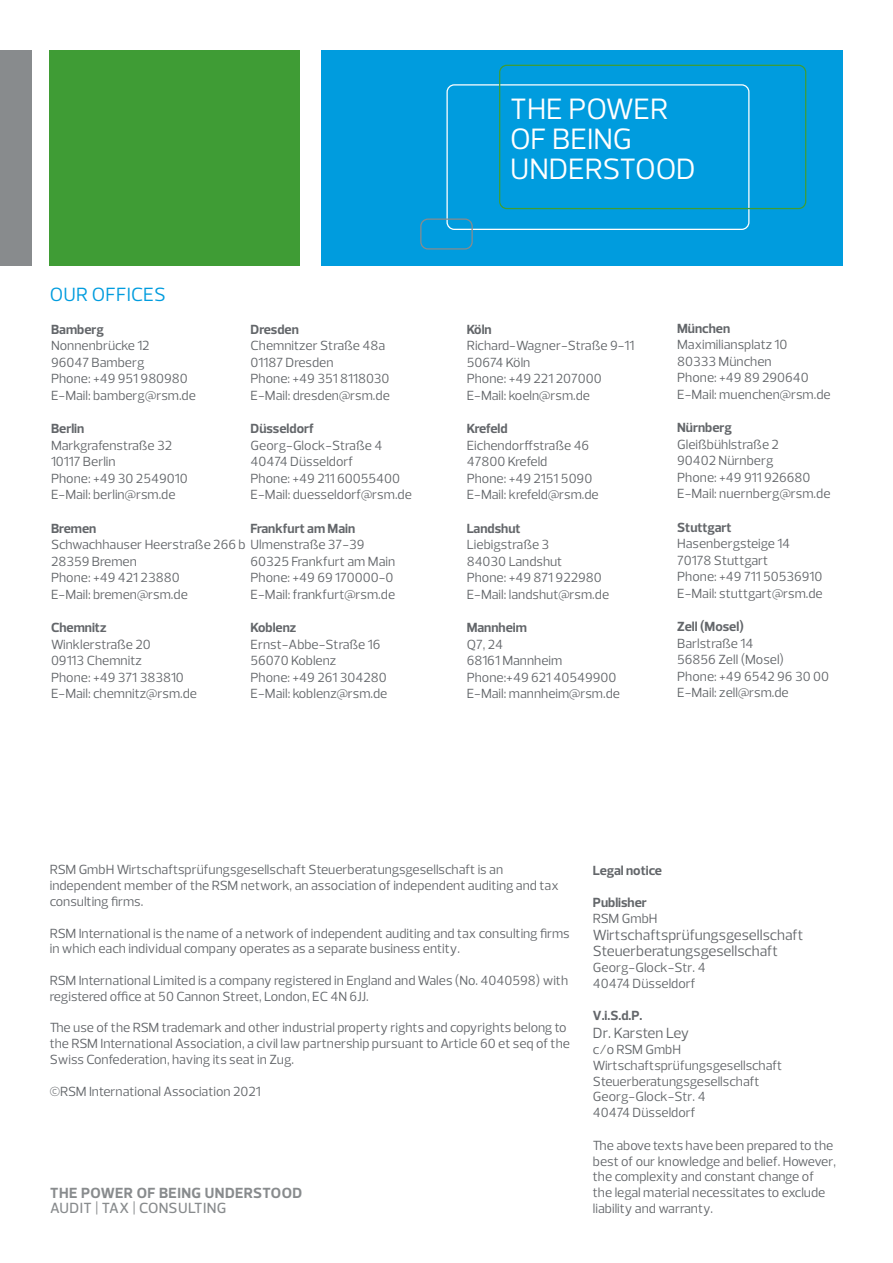
<style>
.page{position:relative;width:893px;height:1263px;background:#fff}
.page>*{position:absolute;margin:0;border:0;box-sizing:border-box;transform-origin:0 0}
.t1{font:30px/30px "Prelo";color:#fff}
.t2{font:19.5px "Prelo";letter-spacing:.01em;color:#009cde}
.t3{font:15px/16.5px "Prelo";color:#63666a}
.t4{font:700 15px "Prelo";letter-spacing:.03em;color:#888b8d}
.t5{font:500 15px "Prelo";letter-spacing:.02em;color:#888b8d}
.t6{font:13.5px/16.5px "Prelo";color:#63666a}
.t7{font:700 13.5px "Prelo";color:#63666a}
.t8{font:700 13.5px "Prelo";letter-spacing:-.02em;color:#63666a}
</style>
<div class="page">
<div style="left:321px;top:50px;width:522px;height:215px;background:#009cde"></div>
<div style="left:50px;top:50px;width:250px;height:215px;background:#3f9c35"></div>
<div style="left:0;top:50px;width:31px;height:215px;background:#888b8d"></div>
<div style="left:446px;top:84px;width:303px;height:146px;border:1px solid #fff;border-radius:7px"></div>
<div style="left:499px;top:65px;width:307px;height:144px;border:1px solid #3f9c35;border-radius:7px"></div>
<div style="left:420px;top:218px;width:53px;height:32px;border:1px solid #888b8d;border-radius:7px"></div>
<h2 class="t2" style="left:50px;top:283px;width:118px">OUR OFFICES</h2>
<p class="t7" style="left:251px;top:321px;width:50px">Dresden</p>
<p class="t6" style="left:251px;top:337px;width:141px">Chemnitzer Straße 48a<br>01187 Dresden<br>Phone: +49 351 8118030<br>E-Mail: dresden@rsm.de</p>
<p class="t7" style="left:251px;top:420px;width:65px">Düsseldorf</p>
<p class="t6" style="left:251px;top:437px;width:163px">Georg-Glock-Straße 4<br>40474 Düsseldorf<br>Phone: +49 211 60055400<br>E-Mail: duesseldorf@rsm.de</p>
<p class="t7" style="left:251px;top:520px;width:106px">Frankfurt am Main</p>
<p class="t6" style="left:251px;top:553px;width:146px">60325 Frankfurt am Main<br>Phone: +49 69 170000-0<br>E-Mail: frankfurt@rsm.de</p>
<p class="t7" style="left:251px;top:619px;width:47px">Koblenz</p>
<p class="t6" style="left:251px;top:636px;width:138px">Ernst-Abbe-Straße 16<br>56070 Koblenz<br>Phone: +49 261 304280<br>E-Mail: koblenz@rsm.de</p>
<p class="t7" style="left:51px;top:321px;width:55px">Bamberg</p>
<p class="t6" style="left:51px;top:337px;width:146px">Nonnenbrücke 12<br>96047 Bamberg<br>Phone: +49 951 980980<br>E-Mail: bamberg@rsm.de</p>
<p class="t7" style="left:51px;top:420px;width:35px">Berlin</p>
<p class="t6" style="left:51px;top:437px;width:138px">Markgrafenstraße 32<br>10117 Berlin<br>Phone: +49 30 2549010<br>E-Mail: berlin@rsm.de</p>
<p class="t7" style="left:51px;top:520px;width:47px">Bremen</p>
<p class="t6" style="left:51px;top:536px;width:315px">Schwachhauser Heerstraße 266 b Ulmenstraße 37-39<br>28359 Bremen<br>Phone: +49 421 23880<br>E-Mail: bremen@rsm.de</p>
<p class="t7" style="left:51px;top:619px;width:57px">Chemnitz</p>
<p class="t6" style="left:51px;top:636px;width:148px">Winklerstraße 20<br>09113 Chemnitz<br>Phone: +49 371 383810<br>E-Mail: chemnitz@rsm.de</p>
<h1 class="t1" style="left:510px;top:94px;width:187px">THE POWER<br>OF BEING<br>UNDERSTOOD</h1>
<p class="t7" style="left:467px;top:321px;width:27px">Köln</p>
<p class="t6" style="left:467px;top:337px;width:169px">Richard-Wagner-Straße 9-11<br>50674 Köln<br>Phone: +49 221 207000<br>E-Mail: koeln@rsm.de</p>
<p class="t8" style="left:467px;top:420px;width:42px">Krefeld</p>
<p class="t6" style="left:467px;top:437px;width:134px">Eichendorffstraße 46<br>47800 Krefeld<br>Phone: +49 2151 5090<br>E-Mail: krefeld@rsm.de</p>
<p class="t7" style="left:467px;top:520px;width:55px">Landshut</p>
<p class="t6" style="left:467px;top:536px;width:144px">Liebigstraße 3<br>84030 Landshut<br>Phone: +49 871 922980<br>E-Mail: landshut@rsm.de</p>
<p class="t7" style="left:467px;top:619px;width:62px">Mannheim</p>
<p class="t6" style="left:467px;top:636px;width:155px">Q7, 24<br>68161 Mannheim<br>Phone:+49 621 40549900<br>E-Mail: mannheim@rsm.de</p>
<p class="t7" style="left:677px;top:320px;width:55px">München</p>
<p class="t6" style="left:677px;top:336px;width:155px">Maximiliansplatz 10<br>80333 München<br>Phone: +49 89 290640<br>E-Mail: muenchen@rsm.de</p>
<p class="t7" style="left:677px;top:419px;width:56px">Nürnberg</p>
<p class="t6" style="left:677px;top:436px;width:155px">Gleißbühlstraße 2<br>90402 Nürnberg<br>Phone: +49 911 926680<br>E-Mail: nuernberg@rsm.de</p>
<p class="t7" style="left:677px;top:519px;width:56px">Stuttgart</p>
<p class="t6" style="left:677px;top:535px;width:147px">Hasenbergsteige 14<br>70178 Stuttgart<br>Phone: +49 711 50536910<br>E-Mail: stuttgart@rsm.de</p>
<p class="t7" style="left:677px;top:618px;width:68px">Zell (Mosel)</p>
<p class="t6" style="left:677px;top:635px;width:153px">Barlstraße 14<br>56856 Zell (Mosel)<br>Phone: +49 6542 96 30 00<br>E-Mail: zell@rsm.de</p>
<p class="t6" style="left:50px;top:862px;width:510px;line-height:15.8px">RSM GmbH Wirtschaftsprüfungsgesellschaft Steuerberatungsgesellschaft is an independent member of the RSM network, an association of independent auditing and tax consulting firms.</p>
<p class="t6" style="left:50px;top:925px;width:522px;line-height:15.8px">RSM International is the name of a network of independent auditing and tax consulting firms in which each individual company operates as a separate business entity.</p>
<p class="t6" style="left:50px;top:972px;width:520px;line-height:15.8px">RSM International Limited is a company registered in England and Wales (No. 4040598) with registered office at 50 Cannon Street, London, EC 4N 6JJ.</p>
<p class="t6" style="left:50px;top:1020px;width:522px;line-height:15.8px">The use of the RSM trademark and other industrial property rights and copyrights belong to the RSM International Association, a civil law partnership pursuant to Article 60 et seq of the<br>Swiss Confederation, having its seat in Zug.</p>
<p class="t6" style="left:50px;top:1083px;width:213px">©RSM International Association 2021</p>
<p class="t4" style="left:50px;top:1183px;width:253px">THE POWER OF BEING UNDERSTOOD</p>
<p class="t5" style="left:50px;top:1198px;width:178px">AUDIT | TAX | CONSULTING</p>
<p class="t7" style="left:593px;top:862px;width:71px">Legal notice</p>
<p class="t7" style="left:593px;top:894px;width:55px">Publisher</p>
<p class="t6" style="left:593px;top:910px;width:66px">RSM GmbH</p>
<p class="t3" style="left:593px;top:926px;width:212px">Wirtschaftsprüfungsgesellschaft<br>Steuerberatungsgesellschaft</p>
<p class="t6" style="left:593px;top:959px;width:114px;line-height:15.8px">Georg-Glock-Str. 4<br>40474 Düsseldorf</p>
<p class="t7" style="left:593px;top:1007px;width:51px">V.i.S.d.P.</p>
<p class="t3" style="left:593px;top:1025px;width:98px">Dr. Karsten Ley</p>
<p class="t6" style="left:593px;top:1042px;width:191px;line-height:15.8px">c/o RSM GmbH<br>Wirtschaftsprüfungsgesellschaft<br>Steuerberatungsgesellschaft<br>Georg-Glock-Str. 4<br>40474 Düsseldorf</p>
<p class="t6" style="left:593px;top:1137px;width:245px;line-height:15.8px">The above texts have been prepared to the best of our knowledge and belief. However, the complexity and constant change of the legal material necessitates to exclude liability and warranty.</p>
</div>
